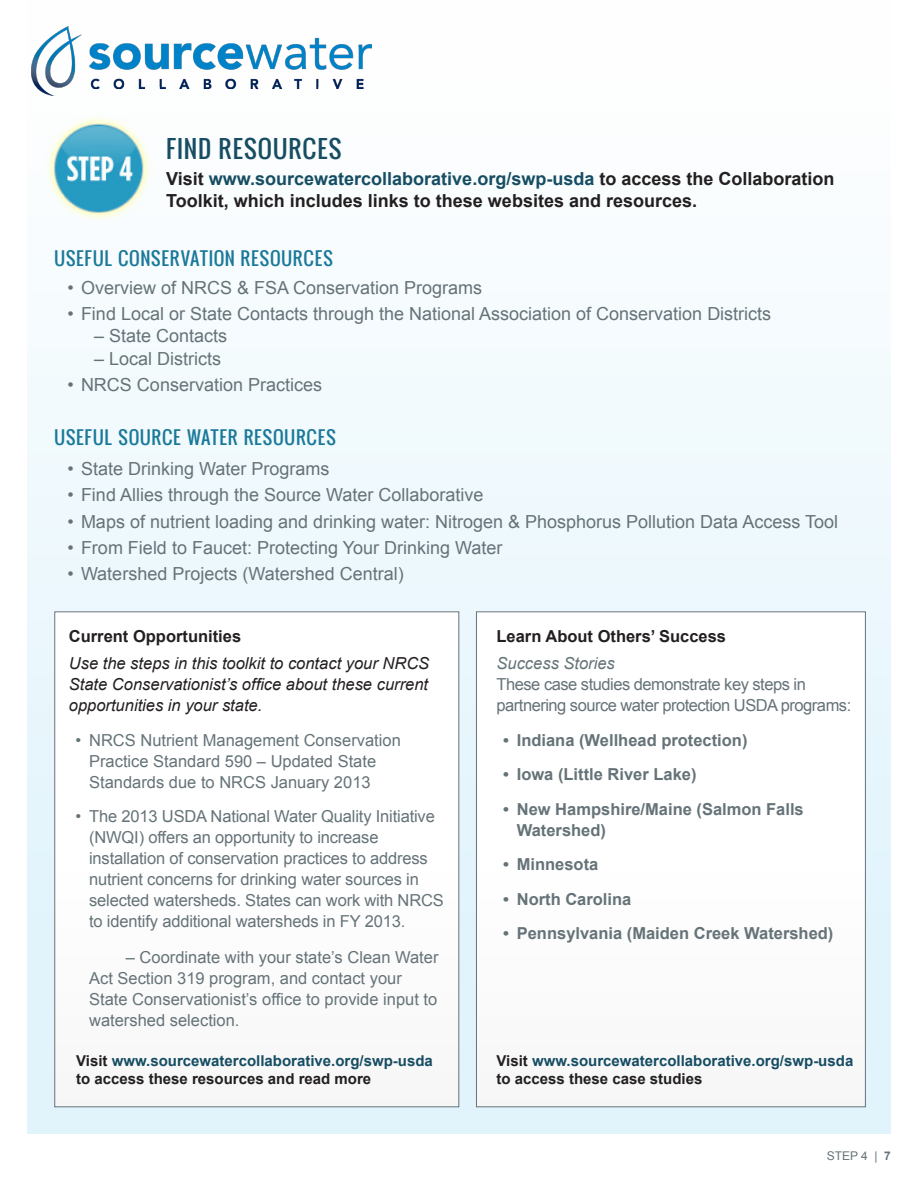
<style>
.page{position:relative;width:918px;height:1188px;background:#fff}
.page>*{position:absolute;margin:0;border:0;box-sizing:border-box;transform-origin:0 0}
.t1{font:24px "Oswald";letter-spacing:.025em;color:#164d62}
.t2{font:18px "Arial";color:#657378}
.t3{font:700 18px/21.6px "Arial";color:#231f20}
.t4{font:18px "Oswald";letter-spacing:.025em;color:#1a7999}
.t5{font:16.5px/21px "Arial";letter-spacing:-.01em;color:#657378}
.t6{font:700 16.5px/21px "Arial";color:#657378}
.t7{font:italic 16.5px/21px "Arial";color:#231f20;text-align:justify}
.t8{font:16.5px/21px "Arial";letter-spacing:-.03em;color:#657378}
.t9{font:700 16.5px "Arial";color:#231f20}
.t10{font:700 15px/18px "Arial";color:#164d62}
.t11{font:12px "Arial";color:#657378}
.s1{color:#164d62}
.s2{font-style:italic}
.s3{color:#231f20}
.s4{font-weight:700}
</style>
<div class="page">
<div style="left:27px;top:0;width:864px;height:1134px;background:linear-gradient(to bottom,#fff,#d7edf6)"></div>
<img style="left:27px;top:27px;width:344px;height:68px">
<img style="left:37px;top:108px;width:121px;height:122px">
<div style="left:55px;top:612px;width:404px;height:495px;background:#fff"></div>
<div style="left:476px;top:612px;width:389px;height:495px;background:#fff"></div>
<p class="t1" style="left:166px;top:130px;width:177px">FIND RESOURCES</p>
<p class="t3" style="left:166px;top:168px;width:670px">Visit <span class="s1">www.sourcewatercollaborative.org/swp-usda</span> to access the Collaboration<br>Toolkit, which includes links to these websites and resources.</p>
<p class="t4" style="left:54px;top:245px;width:281px">USEFUL CONSERVATION RESOURCES</p>
<p class="t2" style="left:68px;top:276px;width:416px">• Overview of NRCS &amp; FSA Conservation Programs</p>
<p class="t2" style="left:68px;top:302px;width:705px">• Find Local or State Contacts through the National Association of Conservation Districts</p>
<p class="t2" style="left:94px;top:324px;width:135px">– State Contacts</p>
<p class="t2" style="left:94px;top:347px;width:129px">– Local Districts</p>
<p class="t2" style="left:68px;top:373px;width:256px">• NRCS Conservation Practices</p>
<p class="t4" style="left:54px;top:424px;width:284px">USEFUL SOURCE WATER RESOURCES</p>
<p class="t2" style="left:68px;top:457px;width:263px">• State Drinking Water Programs</p>
<p class="t2" style="left:68px;top:483px;width:418px">• Find Allies through the Source Water Collaborative</p>
<p class="t2" style="left:68px;top:510px;width:772px">• Maps of nutrient loading and drinking water: Nitrogen &amp; Phosphorus Pollution Data Access Tool</p>
<p class="t2" style="left:68px;top:536px;width:437px">• From Field to Faucet: Protecting Your Drinking Water</p>
<p class="t2" style="left:68px;top:562px;width:338px">• Watershed Projects (Watershed Central)</p>
<p class="t9" style="left:69px;top:625px;width:174px">Current Opportunities</p>
<p class="t7" style="left:69px;top:653px;width:362px">Use the steps in this toolkit to contact your NRCS State Conservationist’s office about these current opportunities in your state.</p>
<p class="t5" style="left:89px;top:730px;width:313px;text-indent:-14px">• NRCS Nutrient Management Conservation<br>Practice Standard 590 – Updated State<br>Standards due to NRCS January 2013</p>
<p class="t5" style="left:89px;top:806px;width:356px;text-indent:-14px">• The 2013 USDA National Water Quality Initiative (NWQI) offers an opportunity to increase installation of conservation practices to address nutrient concerns for drinking water sources in selected watersheds. States can work with NRCS to identify additional watersheds in FY 2013.</p>
<p class="t5" style="left:89px;top:947px;width:351px;text-indent:37px">– Coordinate with your state’s Clean Water Act Section 319 program, and contact your State Conservationist’s office to provide input to watershed selection.</p>
<p class="t9" style="left:497px;top:625px;width:231px">Learn About Others’ Success</p>
<p class="t8" style="left:497px;top:653px;width:356px"><span class="s2">Success Stories<br></span>These case studies demonstrate key steps in partnering source water protection USDA programs:</p>
<p class="t6" style="left:503px;top:730px;width:246px">• Indiana (Wellhead protection)</p>
<p class="t6" style="left:503px;top:765px;width:195px">• Iowa (Little River Lake)</p>
<p class="t6" style="left:517px;top:799px;width:289px;text-indent:-14px">• New Hampshire/Maine (Salmon Falls<br>Watershed)</p>
<p class="t6" style="left:503px;top:855px;width:97px">• Minnesota</p>
<p class="t6" style="left:503px;top:889px;width:130px">• North Carolina</p>
<p class="t6" style="left:503px;top:924px;width:332px">• Pennsylvania (Maiden Creek Watershed)</p>
<p class="t10" style="left:76px;top:1052px;width:358px"><span class="s3">Visit</span> www.sourcewatercollaborative.org/swp-usda <span class="s3">to access these resources and read more</span></p>
<p class="t10" style="left:497px;top:1052px;width:358px"><span class="s3">Visit</span> www.sourcewatercollaborative.org/swp-usda <span class="s3">to access these case studies</span></p>
<p class="t11" style="left:827px;top:1148px;width:66px">STEP 4 | <span class="s4">7</span></p>
</div>
